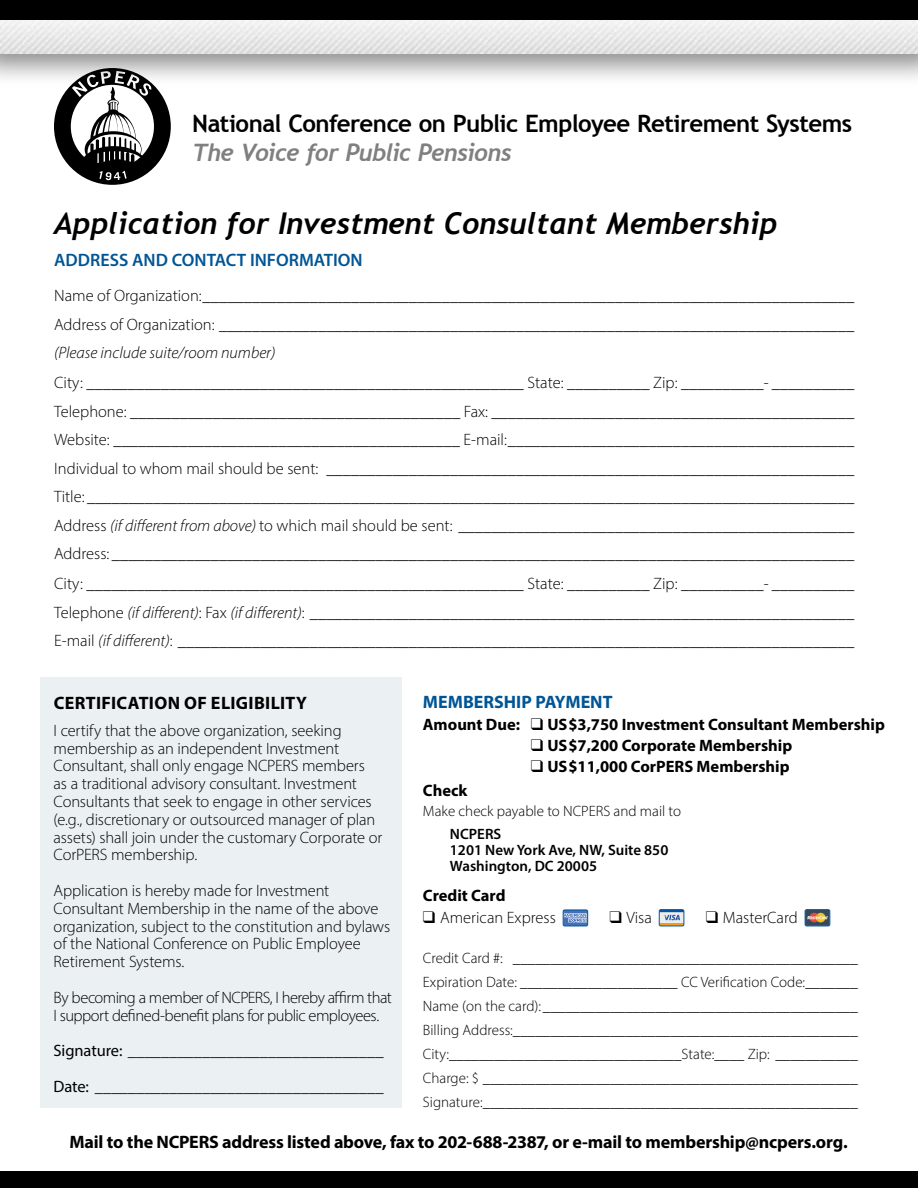
<style>
.page{position:relative;width:918px;height:1188px;background:#fff}
.page>*{position:absolute;margin:0;border:0;box-sizing:border-box;transform-origin:0 0}
.t1{font:italic 700 30px "Trebuchet";color:#000}
.t2{font:700 24px "Trebuchet MS";letter-spacing:-.02em;color:#000}
.t3{font:italic 700 24px "Trebuchet";letter-spacing:-.03em;color:#808080}
.t4{font:700 18px "Myriad Pro";letter-spacing:-.01em;color:#000}
.t5{font:600 18px "Myriad Pro";color:#005596}
.t6{font:700 18px "Myriad Pro";letter-spacing:.02em;color:#000}
.t7{font:700 18px "Myriad Pro";color:#005596}
.t8{font:300 16.5px/17.9px "Myriad Pro";letter-spacing:-.01em;color:#000}
.t9{font:700 16.5px "Myriad Pro";color:#000}
.t10{font:300 16.5px/17.9px "Myriad Pro";letter-spacing:-.035em;color:#000}
.t11{font:16.5px/35.5px "Myriad Pro";letter-spacing:-.005em;color:#000}
.t12{font:italic 300 16.5px "Myriad Pro";color:#000}
.t13{font:300 15px/24px "Myriad Pro";color:#000;text-align:justify}
.t14{font:600 15px/16.2px "Myriad Pro";color:#000}
.s1{font-style:italic}
</style>
<div class="page">
<div style="left:0;top:1172px;width:918px;height:16px;background:#000"></div>
<div style="left:0;top:3px;width:918px;height:85px;background:#000;opacity:.45"></div>
<img style="left:0;top:20px;width:918px;height:34px">
<div style="left:0;top:0;width:918px;height:20px;background:#000"></div>
<div style="left:41px;top:677px;width:361px;height:431px;background:#e7edf1"></div>
<svg style="left:565px;top:912px;width:21px;height:12px"></svg>
<div style="left:563px;top:910px;width:25px;height:16px;border:1px solid #005596;border-radius:2px"></div>
<svg style="left:661px;top:912px;width:21px;height:12px"></svg>
<div style="left:659px;top:910px;width:25px;height:16px;border:1px solid #005596;border-radius:2px"></div>
<svg style="left:807px;top:912px;width:21px;height:12px"></svg>
<div style="left:805px;top:910px;width:25px;height:16px;border:1px solid #005596;border-radius:2px"></div>
<svg style="left:54px;top:68px;width:117px;height:117px"></svg>
<h2 class="t2" style="left:192px;top:108px;width:662px">National Conference on Public Employee Retirement Systems</h2>
<h2 class="t3" style="left:192px;top:138px;width:321px">The Voice for Public Pensions</h2>
<h1 class="t1" style="left:54px;top:205px;width:725px">Application for Investment Consultant Membership</h1>
<p class="t5" style="left:54px;top:248px;width:310px">ADDRESS AND CONTACT INFORMATION</p>
<p class="t8" style="left:54px;top:281px;width:802px;line-height:28.5px">Name of Organization:_______________________________________________________________________________<br>Address of Organization: _____________________________________________________________________________</p>
<p class="t12" style="left:54px;top:343px;width:223px">(Please include suite/room number)</p>
<p class="t8" style="left:54px;top:368px;width:802px;line-height:28.5px;text-align:justify">City: _____________________________________________________ State: __________ Zip: __________- __________ Telephone: ________________________________________ Fax: ____________________________________________ Website: __________________________________________ E-mail:__________________________________________ Individual to whom mail should be sent: ________________________________________________________________ Title: _____________________________________________________________________________________________ Address <span class="s1">(if different from above)</span> to which mail should be sent: ________________________________________________ Address: __________________________________________________________________________________________</p>
<p class="t8" style="left:54px;top:569px;width:802px;line-height:28.5px;text-align:justify">City: _____________________________________________________ State: __________ Zip: __________- __________ Telephone <span class="s1">(if different)</span>: Fax <span class="s1">(if different)</span>: __________________________________________________________________ E-mail <span class="s1">(if different)</span>: __________________________________________________________________________________</p>
<p class="t6" style="left:54px;top:691px;width:255px">CERTIFICATION OF ELIGIBILITY</p>
<p class="t8" style="left:54px;top:721px;width:330px">I certify that the above organization, seeking membership as an independent Investment Consultant, shall only engage NCPERS members as a traditional advisory consultant. Investment Consultants that seek to engage in other services (e.g., discretionary or outsourced manager of plan assets) shall join under the customary Corporate or CorPERS membership.</p>
<p class="t8" style="left:54px;top:881px;width:338px">Application is hereby made for Investment Consultant Membership in the name of the above organization, subject to the constitution and bylaws of the National Conference on Public Employee Retirement Systems.</p>
<p class="t10" style="left:54px;top:988px;width:340px">By becoming a member of NCPERS, I hereby affirm that<br>I support defined-benefit plans for public employees.</p>
<p class="t11" style="left:54px;top:1033px;width:331px">Signature: _______________________________<br>Date: ___________________________________</p>
<p class="t7" style="left:423px;top:690px;width:191px">MEMBERSHIP PAYMENT</p>
<p class="t9" style="left:423px;top:714px;width:463px">Amount Due: ❑ US$3,750 Investment Consultant Membership</p>
<p class="t9" style="left:531px;top:735px;width:263px">❑ US$7,200 Corporate Membership</p>
<p class="t9" style="left:531px;top:756px;width:260px">❑ US$11,000 CorPERS Membership</p>
<p class="t9" style="left:423px;top:779px;width:46px">Check</p>
<p class="t13" style="left:423px;top:799px;width:260px">Make check payable to NCPERS and mail to</p>
<p class="t14" style="left:450px;top:825px;width:220px">NCPERS<br>1201 New York Ave, NW, Suite 850<br>Washington, DC 20005</p>
<p class="t9" style="left:423px;top:884px;width:84px">Credit Card</p>
<p class="t8" style="left:423px;top:908px;width:134px">❑ American Express</p>
<p class="t8" style="left:609px;top:908px;width:44px">❑ Visa</p>
<p class="t8" style="left:706px;top:908px;width:94px">❑ MasterCard</p>
<p class="t13" style="left:423px;top:946px;width:436px">Credit Card #: ______________________________________________ Expiration Date: _____________________ CC Verification Code:_______ Name (on the card):__________________________________________ Billing Address:______________________________________________ City:_______________________________State:____ Zip: ___________ Charge: $ __________________________________________________ Signature:__________________________________________________</p>
<p class="t4" style="left:69px;top:1130px;width:780px">Mail to the NCPERS address listed above, fax to 202-688-2387, or e-mail to membership@ncpers.org.</p>
</div>
